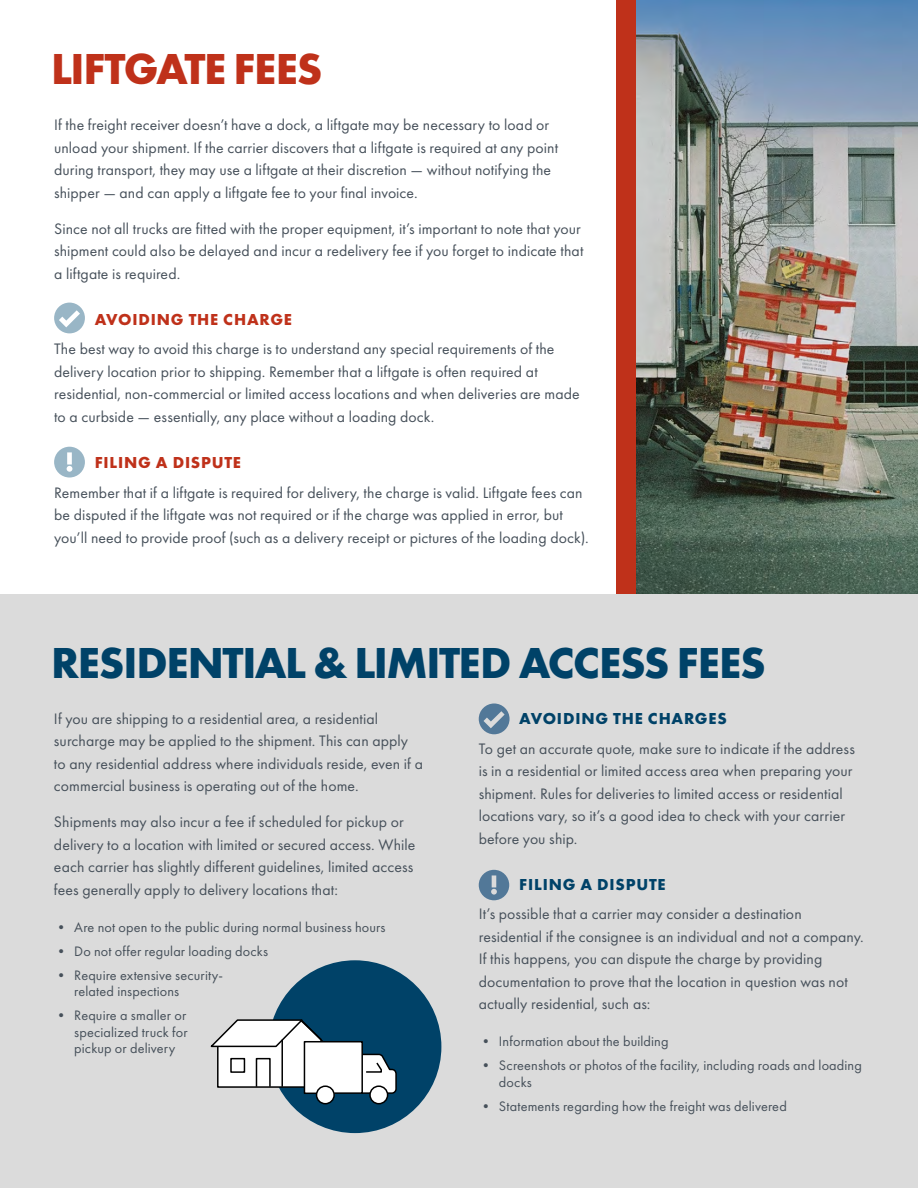
<style>
.page{position:relative;width:918px;height:1188px;background:#fff}
.page>*{position:absolute;margin:0;border:0;box-sizing:border-box;transform-origin:0 0}
.t1{font:700 45px "Futura PT";letter-spacing:-.03em;color:#004268}
.t2{font:700 45px "Futura PT";letter-spacing:-.03em;color:#bf311a}
.t3{font:700 16.5px "Futura PT";letter-spacing:.05em;color:#004268}
.t4{font:700 16.5px "Futura PT";letter-spacing:.05em;color:#bf311a}
.t5{font:15.75px/22.5px "Futura PT";letter-spacing:.005em;color:#46505a}
.t6{font:14.25px/16.5px "Futura PT";letter-spacing:.01em;color:#46505a}
</style>
<div class="page">
<div style="left:0;top:594px;width:918px;height:594px;background:#dbdbdb"></div>
<img style="left:636px;top:0;width:282px;height:594px">
<div style="left:617px;top:0;width:19px;height:594px;background:#bf311a"></div>
<div style="left:54px;top:447px;width:31px;height:31px;background:#99b6c6;border-radius:50%"></div>
<svg style="left:67px;top:452px;width:5px;height:20px"></svg>
<div style="left:479px;top:870px;width:30px;height:30px;background:#527898;border-radius:50%"></div>
<svg style="left:491px;top:875px;width:6px;height:20px"></svg>
<div style="left:54px;top:303px;width:31px;height:30px;background:#99b6c6;border-radius:50%"></div>
<svg style="left:59px;top:310px;width:21px;height:17px"></svg>
<div style="left:479px;top:704px;width:31px;height:30px;background:#527898;border-radius:50%"></div>
<svg style="left:484px;top:711px;width:21px;height:17px"></svg>
<div style="left:269px;top:960px;width:172px;height:173px;background:#004268;border-radius:50%"></div>
<div style="left:370px;top:1086px;width:18px;height:18px;background:#fff;border-radius:50%"></div>
<div style="left:369px;top:1085px;width:19px;height:19px;border:2px solid #000;border-radius:50%"></div>
<div style="left:317px;top:1086px;width:17px;height:18px;background:#fff;border-radius:50%"></div>
<div style="left:316px;top:1085px;width:19px;height:19px;border:2px solid #000;border-radius:50%"></div>
<svg style="left:210px;top:1018px;width:187px;height:77px"></svg>
<hr style="left:281px;top:1040px;width:2px;height:47px;background:#000">
<h1 class="t2" style="left:51px;top:40px;width:273px">LIFTGATE FEES</h1>
<p class="t5" style="left:54px;top:114px;width:505px">If the freight receiver doesn’t have a dock, a liftgate may be necessary to load or unload your shipment. If the carrier discovers that a liftgate is required at any point during transport, they may use a liftgate at their discretion — without notifying the shipper — and can apply a liftgate fee to your final invoice.</p>
<p class="t5" style="left:54px;top:217px;width:531px">Since not all trucks are fitted with the proper equipment, it’s important to note that your shipment could also be delayed and incur a redelivery fee if you forget to indicate that a liftgate is required.</p>
<p class="t4" style="left:95px;top:309px;width:199px">AVOIDING THE CHARGE</p>
<p class="t5" style="left:54px;top:338px;width:527px">The best way to avoid this charge is to understand any special requirements of the delivery location prior to shipping. Remember that a liftgate is often required at residential, non-commercial or limited access locations and when deliveries are made to a curbside — essentially, any place without a loading dock.</p>
<p class="t4" style="left:95px;top:452px;width:148px">FILING A DISPUTE</p>
<p class="t5" style="left:54px;top:481px;width:536px">Remember that if a liftgate is required for delivery, the charge is valid. Liftgate fees can be disputed if the liftgate was not required or if the charge was applied in error, but you’ll need to provide proof (such as a delivery receipt or pictures of the loading dock).</p>
<h1 class="t1" style="left:51px;top:634px;width:716px">RESIDENTIAL &amp; LIMITED ACCESS FEES</h1>
<p class="t5" style="left:54px;top:707px;width:371px">If you are shipping to a residential area, a residential surcharge may be applied to the shipment. This can apply to any residential address where individuals reside, even if a commercial business is operating out of the home.</p>
<p class="t5" style="left:54px;top:811px;width:363px">Shipments may also incur a fee if scheduled for pickup or delivery to a location with limited or secured access. While each carrier has slightly different guidelines, limited access fees generally apply to delivery locations that:</p>
<p class="t6" style="left:54px;top:918px;width:333px">• Are not open to the public during normal business hours</p>
<p class="t6" style="left:54px;top:943px;width:216px">• Do not offer regular loading docks</p>
<p class="t6" style="left:74px;top:967px;width:150px;text-indent:-20px">• Require extensive security&shy;related inspections</p>
<p class="t6" style="left:74px;top:1007px;width:115px;text-align:justify;text-indent:-20px">• Require a smaller or specialized truck for pickup or delivery</p>
<p class="t3" style="left:519px;top:708px;width:209px">AVOIDING THE CHARGES</p>
<p class="t5" style="left:479px;top:737px;width:378px">To get an accurate quote, make sure to indicate if the address is in a residential or limited access area when preparing your shipment. Rules for deliveries to limited access or residential locations vary, so it’s a good idea to check with your carrier before you ship.</p>
<p class="t3" style="left:519px;top:874px;width:148px">FILING A DISPUTE</p>
<p class="t5" style="left:479px;top:903px;width:387px">It’s possible that a carrier may consider a destination residential if the consignee is an individual and not a company.<br>If this happens, you can dispute the charge by providing documentation to prove that the location in question was not actually residential, such as:</p>
<p class="t6" style="left:479px;top:1033px;width:191px">• Information about the building</p>
<p class="t6" style="left:499px;top:1057px;width:365px;text-indent:-20px">• Screenshots or photos of the facility, including roads and loading docks</p>
<p class="t6" style="left:479px;top:1098px;width:310px">• Statements regarding how the freight was delivered</p>
</div>
